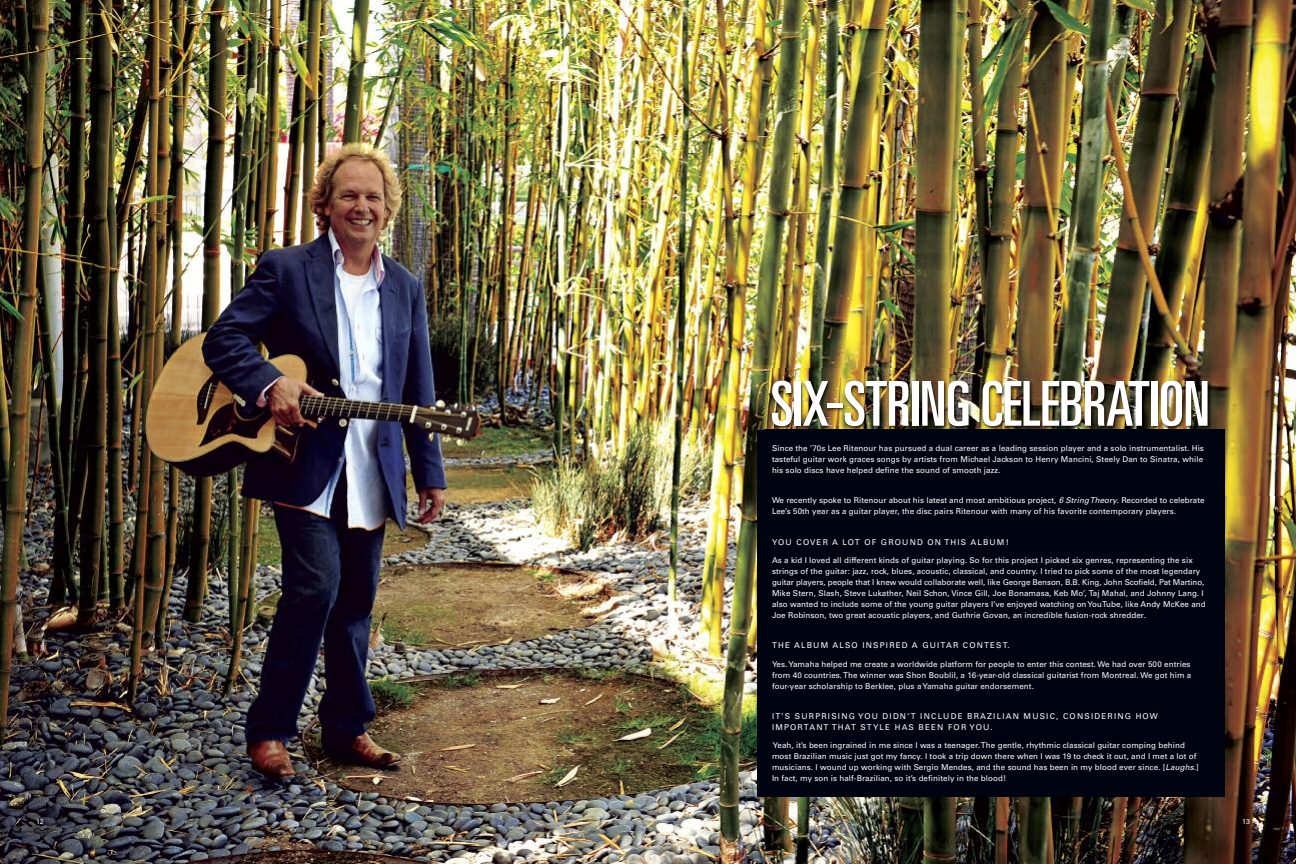
<style>
.page{position:relative;width:1296px;height:864px;background:#fff}
.page>*{position:absolute;margin:0;border:0;box-sizing:border-box;transform-origin:0 0}
.t1{font:ultra-condensed 62px "Univers";letter-spacing:-.01em;color:#fff}
.t2{font:8px/11px "Univers";letter-spacing:.01em;color:#fff}
.t3{font:8px/11px "Univers";letter-spacing:.15em;color:#fff}
.t4{font:7px "Univers";color:#fff}
.s1{font-style:italic}
</style>
<div class="page">
<img style="left:0;top:0;width:1296px;height:864px">
<div style="left:757px;top:430px;width:467px;height:367px;background:#000310"></div>
<img style="left:765px;top:368px;width:525px;height:127px">
<p class="t4" style="left:36px;top:819px;width:9px">12</p>
<h1 class="t1" style="left:771px;top:381px;width:441px">SIX-STRING CELEBRATION</h1>
<p class="t2" style="left:772px;top:443px;width:433px;text-align:justify">Since the ’70s Lee Ritenour has pursued a dual career as a leading session player and a solo instrumentalist. His tasteful guitar work graces songs by artists from Michael Jackson to Henry Mancini, Steely Dan to Sinatra, while his solo discs have helped define the sound of smooth jazz.</p>
<p class="t2" style="left:772px;top:496px;width:434px">We recently spoke to Ritenour about his latest and most ambitious project, <span class="s1">6 String Theory</span>. Recorded to celebrate<br>Lee’s 50th year as a guitar player, the disc pairs Ritenour with many of his favorite contemporary players.</p>
<p class="t3" style="left:772px;top:537px;width:238px">YOU COVER A LOT OF GROUND ON THIS ALBUM!</p>
<p class="t2" style="left:772px;top:555px;width:435px">As a kid I loved all different kinds of guitar playing. So for this project I picked six genres, representing the six strings of the guitar: jazz, rock, blues, acoustic, classical, and country. I tried to pick some of the most legendary guitar players, people that I knew would collaborate well, like George Benson, B.B. King, John Scofield, Pat Martino, Mike Stern, Slash, Steve Lukather, Neil Schon, Vince Gill, Joe Bonamasa, Keb Mo’, Taj Mahal, and Johnny Lang. I also wanted to include some of the young guitar players I’ve enjoyed watching on YouTube, like Andy McKee and Joe Robinson, two great acoustic players, and Guthrie Govan, an incredible fusion-rock shredder.</p>
<p class="t3" style="left:772px;top:641px;width:239px">THE ALBUM ALSO INSPIRED A GUITAR CONTEST.</p>
<p class="t2" style="left:772px;top:659px;width:421px;text-align:justify">Yes. Yamaha helped me create a worldwide platform for people to enter this contest. We had over 500 entries from 40 countries. The winner was Shon Boublil, a 16-year-old classical guitarist from Montreal. We got him a four-year scholarship to Berklee, plus a Yamaha guitar endorsement.</p>
<p class="t3" style="left:772px;top:711px;width:387px">IT’S SURPRISING YOU DIDN’T INCLUDE BRAZILIAN MUSIC, CONSIDERING HOW<br>IMPORTANT THAT STYLE HAS BEEN FOR YOU.</p>
<p class="t2" style="left:772px;top:741px;width:428px">Yeah, it’s been ingrained in me since I was a teenager. The gentle, rhythmic classical guitar comping behind most Brazilian music just got my fancy. I took a trip down there when I was 19 to check it out, and I met a lot of musicians. I wound up working with Sergio Mendes, and the sound has been in my blood ever since. [<span class="s1">Laughs.</span>] In fact, my son is half-Brazilian, so it’s definitely in the blood!</p>
<p class="t4" style="left:1242px;top:819px;width:9px">13</p>
</div>
